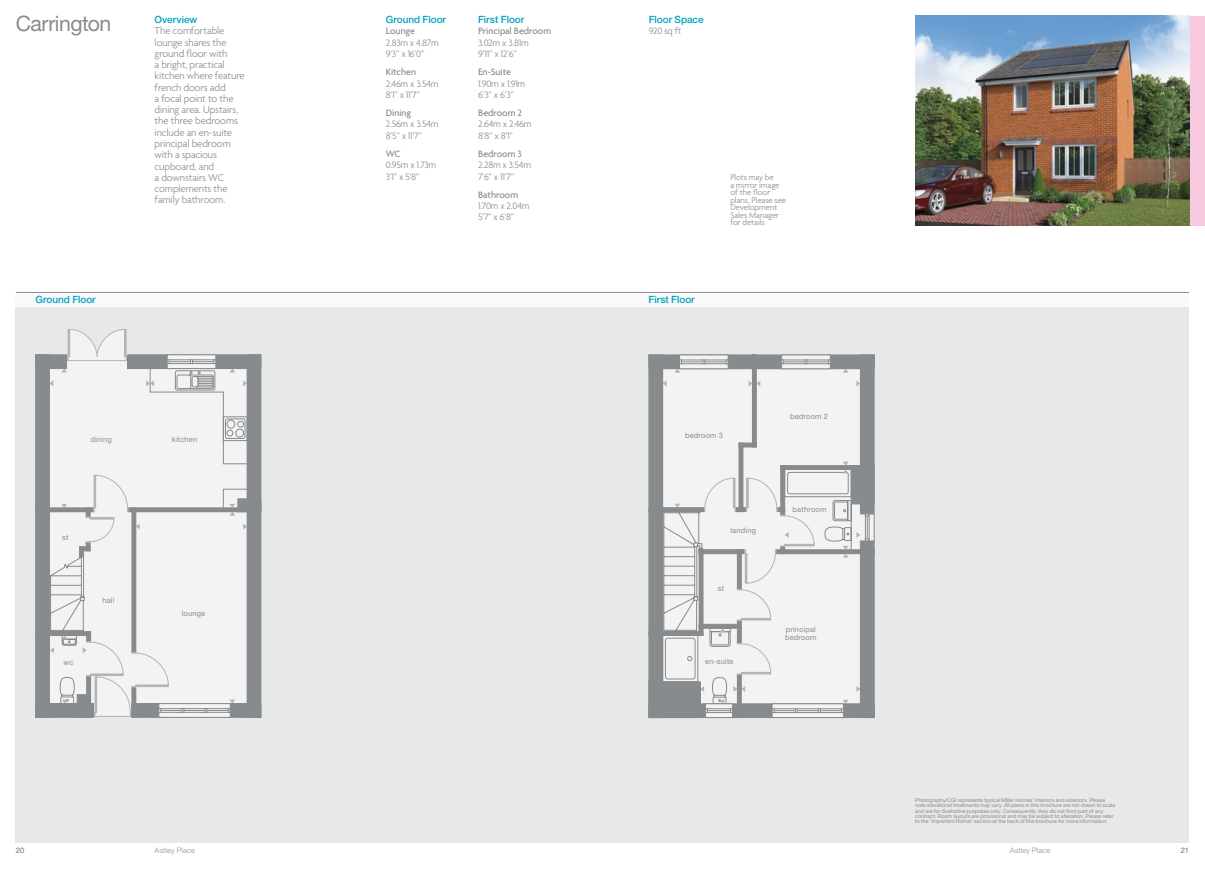
<style>
.page{position:relative;width:1205px;height:869px;background:#fff}
.page>*{position:absolute;margin:0;border:0;box-sizing:border-box;transform-origin:0 0}
.t1{font:21.25px "Helvetica Neue LT Std";letter-spacing:-.025em;color:#888b8d}
.t2{font:300 10.62px/11.2px "Agenda";letter-spacing:-.01em;color:#888b8d}
.t3{font:300 10px/11.2px "Agenda";letter-spacing:-.025em;color:#888b8d}
.t4{font:500 10px "Agenda";letter-spacing:-.005em;color:#888b8d}
.t5{font:500 10px "Helvetica Neue LT Std";letter-spacing:-.005em;color:#00a1be}
.t6{font:300 8.75px/7.5px "Agenda";letter-spacing:-.005em;color:#888b8d}
.t7{font:7.5px/8px "Helvetica Neue";letter-spacing:.025em;color:#888b8d}
.t8{font:300 7.5px "Helvetica Neue LT Std";letter-spacing:.02em;color:#888b8d}
.t9{font:5.25px/5.2px "Helvetica Neue LT Std";color:#888b8d}
</style>
<div class="page">
<div style="left:16px;top:306px;width:1173px;height:536px;background:#e7e8e8"></div>
<div style="left:16px;top:292px;width:1173px;height:14px;background:#f9f9f9"></div>
<hr style="left:16px;top:292px;width:1173px;height:1px;background:#888b8d">
<div style="left:1189px;top:16px;width:16px;height:209px;background:#f8c9df"></div>
<img style="left:915px;top:16px;width:274px;height:209px">
<svg style="left:50px;top:329px;width:197px;height:374px"></svg>
<svg style="left:243px;top:380px;width:4px;height:6px"></svg>
<svg style="left:229px;top:368px;width:6px;height:4px"></svg>
<svg style="left:136px;top:523px;width:4px;height:6px"></svg>
<svg style="left:243px;top:523px;width:4px;height:6px"></svg>
<svg style="left:229px;top:503px;width:6px;height:12px"></svg>
<svg style="left:146px;top:380px;width:8px;height:6px"></svg>
<svg style="left:50px;top:380px;width:3px;height:6px"></svg>
<svg style="left:61px;top:368px;width:6px;height:4px"></svg>
<svg style="left:61px;top:503px;width:6px;height:4px"></svg>
<svg style="left:50px;top:647px;width:4px;height:6px"></svg>
<svg style="left:62px;top:635px;width:6px;height:4px"></svg>
<svg style="left:62px;top:699px;width:6px;height:4px"></svg>
<div style="left:132px;top:703px;width:129px;height:14px;background:#888b8d"></div>
<div style="left:36px;top:703px;width:57px;height:14px;background:#888b8d"></div>
<div style="left:128px;top:354px;width:133px;height:14px;background:#888b8d"></div>
<div style="left:128px;top:354px;width:133px;height:14px;border:1px solid #888b8d"></div>
<div style="left:36px;top:354px;width:31px;height:14px;background:#888b8d"></div>
<div style="left:35px;top:354px;width:32px;height:14px;border:1px solid #888b8d"></div>
<div style="left:247px;top:354px;width:14px;height:363px;background:#888b8d"></div>
<div style="left:36px;top:354px;width:13px;height:363px;background:#888b8d"></div>
<div style="left:35px;top:354px;width:15px;height:363px;border:1px solid #888b8d"></div>
<svg style="left:79px;top:474px;width:50px;height:84px"></svg>
<div style="left:129px;top:507px;width:132px;height:4px;border:1px solid #888b8d"></div>
<div style="left:35px;top:507px;width:58px;height:4px;border:1px solid #888b8d"></div>
<div style="left:35px;top:631px;width:56px;height:4px;border:1px solid #888b8d"></div>
<div style="left:132px;top:507px;width:4px;height:144px;border:1px solid #888b8d"></div>
<div style="left:86px;top:631px;width:5px;height:9px;background:#888b8d"></div>
<div style="left:77px;top:694px;width:14px;height:23px;background:#888b8d"></div>
<div style="left:238px;top:498px;width:23px;height:13px;background:#888b8d"></div>
<svg style="left:167px;top:354px;width:49px;height:14px"></svg>
<svg style="left:167px;top:359px;width:49px;height:4px"></svg>
<div style="left:159px;top:703px;width:71px;height:14px;background:#e6e6e7"></div>
<svg style="left:83px;top:640px;width:152px;height:76px"></svg>
<div style="left:663px;top:369px;width:197px;height:100px;background:#f3f3f4"></div>
<svg style="left:662px;top:469px;width:199px;height:250px"></svg>
<svg style="left:856px;top:380px;width:4px;height:6px"></svg>
<svg style="left:843px;top:369px;width:5px;height:3px"></svg>
<svg style="left:748px;top:380px;width:12px;height:6px"></svg>
<svg style="left:663px;top:380px;width:3px;height:6px"></svg>
<svg style="left:674px;top:503px;width:6px;height:4px"></svg>
<svg style="left:843px;top:461px;width:5px;height:12px"></svg>
<svg style="left:856px;top:685px;width:4px;height:6px"></svg>
<svg style="left:843px;top:545px;width:5px;height:12px"></svg>
<svg style="left:700px;top:685px;width:4px;height:6px"></svg>
<svg style="left:733px;top:685px;width:12px;height:6px"></svg>
<svg style="left:720px;top:628px;width:5px;height:4px"></svg>
<div style="left:649px;top:703px;width:225px;height:14px;background:#888b8d"></div>
<div style="left:649px;top:703px;width:225px;height:14px;border:1px solid #888b8d"></div>
<div style="left:649px;top:355px;width:225px;height:13px;background:#888b8d"></div>
<div style="left:649px;top:354px;width:225px;height:15px;border:1px solid #888b8d"></div>
<div style="left:860px;top:355px;width:14px;height:158px;background:#888b8d"></div>
<div style="left:860px;top:540px;width:14px;height:177px;background:#888b8d"></div>
<div style="left:649px;top:355px;width:14px;height:362px;background:#888b8d"></div>
<div style="left:777px;top:549px;width:97px;height:4px;border:1px solid #888b8d"></div>
<svg style="left:703px;top:477px;width:111px;height:144px"></svg>
<svg style="left:780px;top:469px;width:5px;height:45px"></svg>
<div style="left:752px;top:354px;width:4px;height:93px;border:1px solid #888b8d"></div>
<hr style="left:739px;top:443px;width:17px;height:4px;background:#888b8d">
<div style="left:739px;top:442px;width:17px;height:5px;border:1px solid #888b8d"></div>
<div style="left:780px;top:465px;width:94px;height:4px;border:1px solid #888b8d"></div>
<div style="left:851px;top:465px;width:23px;height:38px;background:#888b8d"></div>
<hr style="left:737px;top:621px;width:4px;height:21px;background:#888b8d">
<hr style="left:737px;top:549px;width:4px;height:39px;background:#888b8d">
<hr style="left:699px;top:549px;width:4px;height:86px;background:#888b8d">
<hr style="left:737px;top:675px;width:4px;height:42px;background:#888b8d">
<svg style="left:699px;top:623px;width:42px;height:5px"></svg>
<div style="left:649px;top:631px;width:54px;height:4px;border:1px solid #888b8d"></div>
<hr style="left:739px;top:442px;width:4px;height:69px;background:#888b8d">
<div style="left:649px;top:507px;width:54px;height:4px;border:1px solid #888b8d"></div>
<div style="left:649px;top:681px;width:51px;height:36px;background:#888b8d"></div>
<svg style="left:705px;top:713px;width:28px;height:4px"></svg>
<svg style="left:705px;top:699px;width:28px;height:13px"></svg>
<svg style="left:869px;top:513px;width:5px;height:28px"></svg>
<svg style="left:856px;top:513px;width:13px;height:28px"></svg>
<svg style="left:783px;top:356px;width:45px;height:11px"></svg>
<div style="left:781px;top:354px;width:49px;height:15px;border:1px solid #888b8d"></div>
<svg style="left:781px;top:359px;width:49px;height:5px"></svg>
<div style="left:679px;top:355px;width:49px;height:13px;background:#f3f3f4"></div>
<div style="left:679px;top:354px;width:49px;height:15px;border:1px solid #888b8d"></div>
<svg style="left:674px;top:359px;width:54px;height:13px"></svg>
<svg style="left:772px;top:713px;width:72px;height:4px"></svg>
<svg style="left:772px;top:699px;width:76px;height:13px"></svg>
<h1 class="t1" style="left:16px;top:11px;width:97px">Carrington</h1>
<h3 class="t5" style="left:649px;top:14px;width:56px">Floor Space</h3>
<h3 class="t5" style="left:386px;top:14px;width:62px">Ground Floor</h3>
<h3 class="t4" style="left:386px;top:26px;width:31px">Lounge</h3>
<h3 class="t3" style="left:386px;top:37px;width:55px">2.83m x 4.87m<br>9’3” x 16’0”</h3>
<h3 class="t4" style="left:386px;top:67px;width:32px">Kitchen</h3>
<h3 class="t3" style="left:386px;top:78px;width:54px">2.46m x 3.54m<br>8’1” x 11’7”</h3>
<h3 class="t4" style="left:386px;top:107px;width:27px">Dining</h3>
<h3 class="t3" style="left:386px;top:119px;width:54px">2.56m x 3.54m<br>8’5” x 11’7”</h3>
<h3 class="t4" style="left:386px;top:148px;width:16px">WC</h3>
<h3 class="t3" style="left:386px;top:160px;width:52px">0.95m x 1.73m<br>3’1” x 5’8”</h3>
<h3 class="t5" style="left:155px;top:14px;width:44px">Overview</h3>
<p class="t2" style="left:155px;top:26px;width:92px">The comfortable lounge shares the ground floor with<br>a bright, practical kitchen where feature french doors add<br>a focal point to the dining area. Upstairs, the three bedrooms include an en-suite principal bedroom with a spacious cupboard, and<br>a downstairs WC complements the family bathroom.</p>
<h3 class="t5" style="left:478px;top:14px;width:48px">First Floor</h3>
<h3 class="t4" style="left:478px;top:26px;width:75px">Principal Bedroom</h3>
<h3 class="t3" style="left:478px;top:37px;width:52px">3.02m x 3.81m<br>9’11” x 12’6”</h3>
<h3 class="t4" style="left:478px;top:67px;width:34px">En-Suite</h3>
<h3 class="t3" style="left:478px;top:78px;width:49px">1.90m x 1.91m<br>6’3” x 6’3”</h3>
<h3 class="t4" style="left:478px;top:107px;width:45px">Bedroom 2</h3>
<h3 class="t3" style="left:478px;top:119px;width:55px">2.64m x 2.46m<br>8’8” x 8’1”</h3>
<h3 class="t4" style="left:478px;top:148px;width:45px">Bedroom 3</h3>
<h3 class="t3" style="left:478px;top:160px;width:54px">2.28m x 3.54m<br>7’6” x 11’7”</h3>
<h3 class="t4" style="left:478px;top:189px;width:42px">Bathroom</h3>
<h3 class="t3" style="left:478px;top:201px;width:53px">1.70m x 2.04m<br>5’7” x 6’8”</h3>
<h3 class="t3" style="left:649px;top:26px;width:34px">920 sq ft</h3>
<h3 class="t7" style="left:172px;top:130px;width:33px">bedroom</h3>
<h3 class="t6" style="left:730px;top:174px;width:57px">Plots may be<br>a mirror image of the floor plans. Please see<br>Development<br>Sales Manager for details</h3>
<h3 class="t5" style="left:35px;top:293px;width:62px">Ground Floor</h3>
<h3 class="t5" style="left:648px;top:293px;width:48px">First Floor</h3>
<h3 class="t7" style="left:790px;top:413px;width:39px">bedroom 2</h3>
<h3 class="t7" style="left:90px;top:435px;width:23px">dining</h3>
<h3 class="t7" style="left:172px;top:435px;width:27px">kitchen</h3>
<h3 class="t7" style="left:62px;top:534px;width:8px">st</h3>
<h3 class="t7" style="left:64px;top:658px;width:11px">wc</h3>
<h3 class="t7" style="left:102px;top:597px;width:14px">hall</h3>
<h3 class="t7" style="left:182px;top:609px;width:25px">lounge</h3>
<h3 class="t7" style="left:685px;top:432px;width:39px">bedroom 3</h3>
<h3 class="t7" style="left:730px;top:526px;width:27px">landing</h3>
<h3 class="t7" style="left:718px;top:585px;width:8px">st</h3>
<h3 class="t7" style="left:705px;top:657px;width:30px">en-suite</h3>
<h3 class="t7" style="left:792px;top:505px;width:35px">bathroom</h3>
<h3 class="t7" style="left:785px;top:625px;width:33px">principal bedroom</h3>
<p class="t9" style="left:915px;top:797px;width:201px">Photography/CGI represents typical Miller Homes’ interiors and exteriors. Please note elevational treatments may vary. All plans in this brochure are not drawn to scale and are for illustrative purposes only. Consequently, they do not form part of any contract. Room layouts are provisional and may be subject to alteration. Please refer to the ‘Important Notice’ section at the back of this brochure for more information.</p>
<h3 class="t8" style="left:155px;top:845px;width:42px">Astley Place</h3>
<h3 class="t8" style="left:1010px;top:845px;width:42px">Astley Place</h3>
<h3 class="t8" style="left:16px;top:845px;width:10px">20</h3>
<h3 class="t8" style="left:1181px;top:845px;width:10px">21</h3>
</div>
